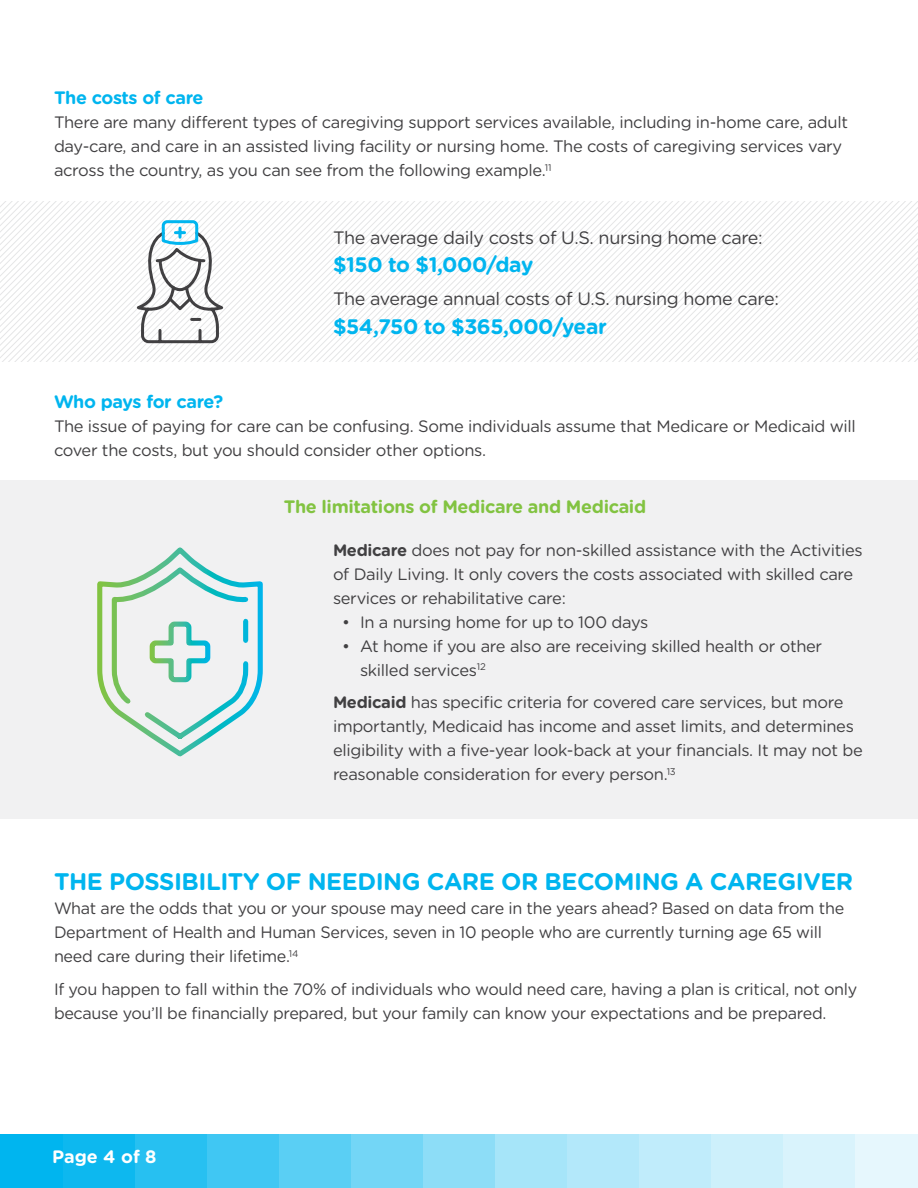
<style>
.page{position:relative;width:918px;height:1188px;background:#fff}
.page>*{position:absolute;margin:0;border:0;box-sizing:border-box;transform-origin:0 0}
.t1{font:700 24px "Gotham Rounded";letter-spacing:-.02em;color:#00b5ef}
.t2{font:700 21px "Gotham Rounded";letter-spacing:-.02em;color:#00b5ef}
.t3{font:18px "Gotham Rounded";letter-spacing:-.02em;color:#414042}
.t4{font:700 18px "Gotham Rounded";letter-spacing:-.02em;color:#82c341}
.t5{font:700 18px "Gotham Rounded";letter-spacing:-.02em;color:#00b5ef}
.t6{font:700 18px "Gotham Rounded";color:#fff}
.t7{font:16.5px/24px "Gotham Rounded";letter-spacing:-.02em;color:#414042}
.s1{font-weight:700}
</style>
<div class="page">
<div style="left:0;top:1134px;width:63px;height:54px;background:#00b5ef"></div>
<div style="left:279px;top:1134px;width:72px;height:54px;background:#5acff4"></div>
<div style="left:135px;top:1134px;width:72px;height:54px;background:#27c0f1"></div>
<div style="left:423px;top:1134px;width:72px;height:54px;background:#8dddf7"></div>
<div style="left:495px;top:1134px;width:72px;height:54px;background:#a6e5f9"></div>
<div style="left:567px;top:1134px;width:72px;height:54px;background:#b3e8fa"></div>
<div style="left:639px;top:1134px;width:72px;height:54px;background:#c0ecfb"></div>
<div style="left:711px;top:1134px;width:72px;height:54px;background:#cdf0fb"></div>
<div style="left:783px;top:1134px;width:72px;height:54px;background:#d9f3fc"></div>
<div style="left:855px;top:1134px;width:63px;height:54px;background:#e6f7fd"></div>
<div style="left:63px;top:1134px;width:72px;height:54px;background:#0db8ef"></div>
<div style="left:351px;top:1134px;width:72px;height:54px;background:#73d6f6"></div>
<div style="left:207px;top:1134px;width:72px;height:54px;background:#40c7f3"></div>
<hr style="left:917px;top:1134px;width:1px;height:54px;background:#00b5ef">
<div style="left:0;top:480px;width:918px;height:338px;background:#f1f1f2"></div>
<svg style="left:0;top:202px;width:918px;height:160px"></svg>
<svg style="left:97px;top:547px;width:166px;height:210px"></svg>
<p class="t5" style="left:54px;top:85px;width:151px">The costs of care</p>
<p class="t7" style="left:54px;top:110px;width:796px">There are many different types of caregiving support services available, including in-home care, adult day-care, and care in an assisted living facility or nursing home. The costs of caregiving services vary across the country, as you can see from the following example.<sup>11</sup></p>
<p class="t3" style="left:333px;top:225px;width:431px">The average daily costs of U.S. nursing home care:</p>
<p class="t2" style="left:333px;top:250px;width:202px">$150 to $1,000/day</p>
<p class="t3" style="left:333px;top:287px;width:447px">The average annual costs of U.S. nursing home care:</p>
<p class="t2" style="left:333px;top:311px;width:275px">$54,750 to $365,000/year</p>
<p class="t5" style="left:54px;top:389px;width:171px">Who pays for care?</p>
<p class="t7" style="left:54px;top:414px;width:803px">The issue of paying for care can be confusing. Some individuals assume that Medicare or Medicaid will cover the costs, but you should consider other options.</p>
<p class="t4" style="left:284px;top:494px;width:364px">The limitations of Medicare and Medicaid</p>
<p class="t7" style="left:333px;top:537px;width:531px"><span class="s1">Medicare</span> does not pay for non-skilled assistance with the Activities of Daily Living. It only covers the costs associated with skilled care services or rehabilitative care:</p>
<p class="t7" style="left:342px;top:609px;width:308px">• In a nursing home for up to 100 days</p>
<p class="t7" style="left:360px;top:633px;width:464px;text-indent:-18px">• At home if you are also are receiving skilled health or other skilled services<sup>12</sup></p>
<p class="t7" style="left:333px;top:690px;width:531px"><span class="s1">Medicaid</span> has specific criteria for covered care services, but more importantly, Medicaid has income and asset limits, and determines eligibility with a five-year look-back at your financials. It may not be reasonable consideration for every person.<sup>13</sup></p>
<p class="t1" style="left:54px;top:864px;width:801px">THE POSSIBILITY OF NEEDING CARE OR BECOMING A CAREGIVER</p>
<p class="t7" style="left:54px;top:896px;width:792px">What are the odds that you or your spouse may need care in the years ahead? Based on data from the<br>Department of Health and Human Services, seven in 10 people who are currently turning age 65 will need care during their lifetime.<sup>14</sup></p>
<p class="t7" style="left:54px;top:977px;width:805px">If you happen to fall within the 70% of individuals who would need care, having a plan is critical, not only because you’ll be financially prepared, but your family can know your expectations and be prepared.</p>
<p class="t6" style="left:52px;top:1144px;width:106px">Page 4 of 8</p>
</div>
